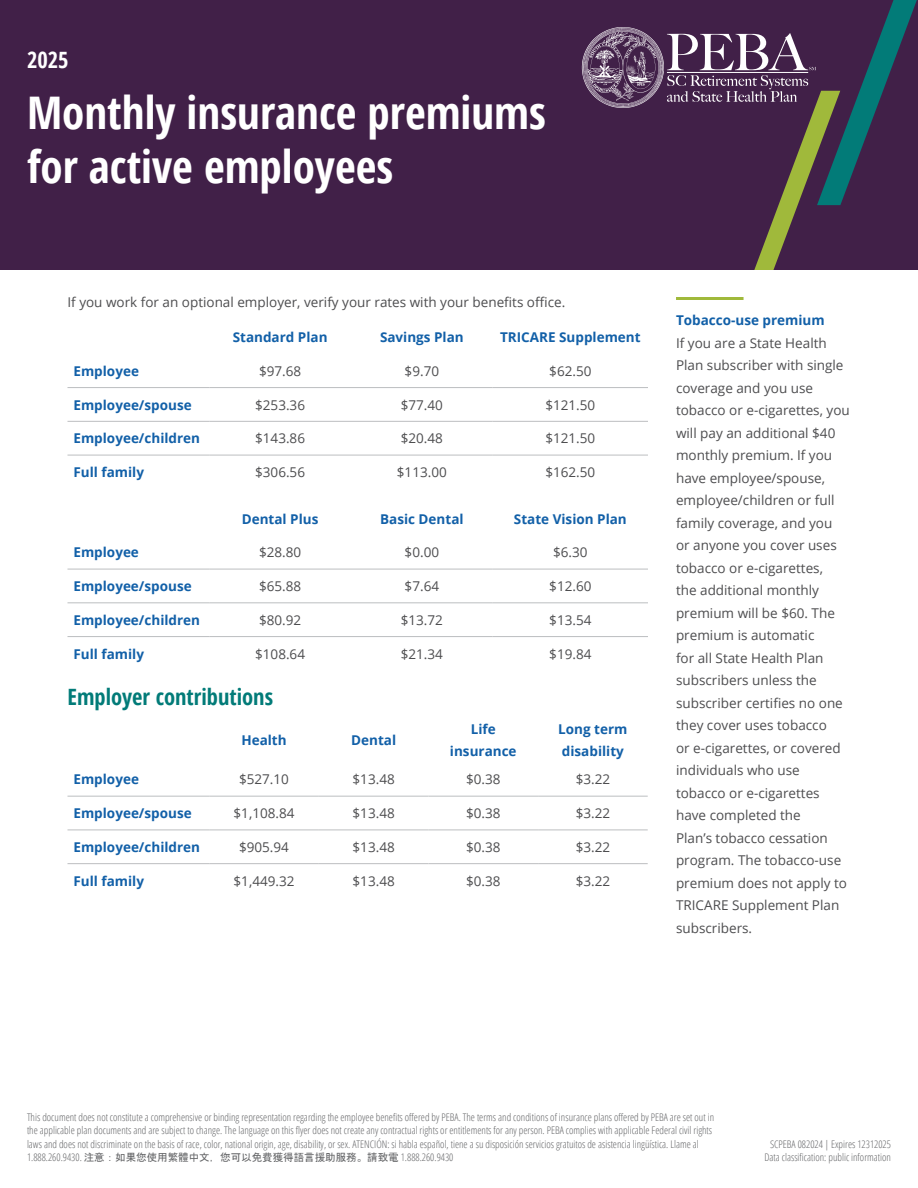
<style>
.page{position:relative;width:918px;height:1188px;background:#fff}
.page>*{position:absolute;margin:0;border:0;box-sizing:border-box;transform-origin:0 0}
.t1{font:700 condensed 45px/54px "Open Sans";color:#fff}
.t2{font:700 condensed 22.5px "Open Sans";color:#027b78}
.t3{font:700 condensed 22.5px "Open Sans";color:#fff}
.t4{font:13.5px/22.5px "Open Sans";color:#4d4d4f}
.t5{font:700 13.5px/22.5px "Open Sans";color:#1260a8;text-align:center}
.t6{font:300 condensed 10.5px/13.5px "Open Sans";color:#636466}
.t7{font:10.5px "MS Gothic";color:#636466}
.s1{font-family:"Open Sans";font-weight:300;font-stretch:condensed}
</style>
<div class="page">
<div style="left:0;top:0;width:918px;height:270px;background:#412048"></div>
<svg style="left:582px;top:0;width:335px;height:270px"></svg>
<hr style="left:68px;top:387px;width:141px;height:1px;background:#bcbec0">
<hr style="left:209px;top:387px;width:142px;height:1px;background:#bcbec0">
<hr style="left:351px;top:387px;width:142px;height:1px;background:#bcbec0">
<hr style="left:493px;top:387px;width:155px;height:1px;background:#bcbec0">
<hr style="left:68px;top:421px;width:141px;height:1px;background:#bcbec0">
<hr style="left:209px;top:421px;width:142px;height:1px;background:#bcbec0">
<hr style="left:351px;top:421px;width:142px;height:1px;background:#bcbec0">
<hr style="left:493px;top:421px;width:155px;height:1px;background:#bcbec0">
<hr style="left:68px;top:455px;width:141px;height:1px;background:#bcbec0">
<hr style="left:209px;top:455px;width:142px;height:1px;background:#bcbec0">
<hr style="left:351px;top:455px;width:142px;height:1px;background:#bcbec0">
<hr style="left:493px;top:455px;width:155px;height:1px;background:#bcbec0">
<hr style="left:68px;top:569px;width:141px;height:1px;background:#bcbec0">
<hr style="left:209px;top:569px;width:142px;height:1px;background:#bcbec0">
<hr style="left:351px;top:569px;width:142px;height:1px;background:#bcbec0">
<hr style="left:493px;top:569px;width:155px;height:1px;background:#bcbec0">
<hr style="left:68px;top:602px;width:141px;height:1px;background:#bcbec0">
<hr style="left:209px;top:602px;width:142px;height:1px;background:#bcbec0">
<hr style="left:351px;top:602px;width:142px;height:1px;background:#bcbec0">
<hr style="left:493px;top:602px;width:155px;height:1px;background:#bcbec0">
<hr style="left:68px;top:636px;width:141px;height:1px;background:#bcbec0">
<hr style="left:209px;top:636px;width:142px;height:1px;background:#bcbec0">
<hr style="left:351px;top:636px;width:142px;height:1px;background:#bcbec0">
<hr style="left:493px;top:636px;width:155px;height:1px;background:#bcbec0">
<hr style="left:68px;top:796px;width:141px;height:1px;background:#bcbec0">
<hr style="left:209px;top:796px;width:110px;height:1px;background:#bcbec0">
<hr style="left:319px;top:796px;width:109px;height:1px;background:#bcbec0">
<hr style="left:428px;top:796px;width:110px;height:1px;background:#bcbec0">
<hr style="left:538px;top:796px;width:110px;height:1px;background:#bcbec0">
<hr style="left:68px;top:830px;width:141px;height:1px;background:#bcbec0">
<hr style="left:209px;top:830px;width:110px;height:1px;background:#bcbec0">
<hr style="left:319px;top:830px;width:109px;height:1px;background:#bcbec0">
<hr style="left:428px;top:830px;width:110px;height:1px;background:#bcbec0">
<hr style="left:538px;top:830px;width:110px;height:1px;background:#bcbec0">
<hr style="left:68px;top:863px;width:141px;height:1px;background:#bcbec0">
<hr style="left:209px;top:863px;width:110px;height:1px;background:#bcbec0">
<hr style="left:319px;top:863px;width:109px;height:1px;background:#bcbec0">
<hr style="left:428px;top:863px;width:110px;height:1px;background:#bcbec0">
<hr style="left:538px;top:863px;width:110px;height:1px;background:#bcbec0">
<hr style="left:676px;top:297px;width:68px;height:3px;background:#a0b93b">
<h2 class="t3" style="left:27px;top:44px;width:43px">2025</h2>
<h1 class="t1" style="left:27px;top:84px;width:521px">Monthly insurance premiums for active employees</h1>
<p class="t4" style="left:68px;top:291px;width:499px">If you work for an optional employer, verify your rates with your benefits office.</p>
<p class="t5" style="left:233px;top:326px;width:96px">Standard Plan</p>
<p class="t5" style="left:380px;top:326px;width:85px">Savings Plan</p>
<p class="t5" style="left:500px;top:326px;width:142px">TRICARE Supplement</p>
<p class="t5" style="left:74px;top:359px;width:67px">Employee</p>
<p class="t4" style="left:259px;top:359px;width:44px">$97.68</p>
<p class="t4" style="left:405px;top:359px;width:36px">$9.70</p>
<p class="t4" style="left:549px;top:359px;width:44px">$62.50</p>
<p class="t5" style="left:74px;top:393px;width:120px">Employee/spouse</p>
<p class="t4" style="left:255px;top:393px;width:51px">$253.36</p>
<p class="t4" style="left:401px;top:393px;width:44px">$77.40</p>
<p class="t4" style="left:545px;top:393px;width:51px">$121.50</p>
<p class="t5" style="left:74px;top:427px;width:128px">Employee/children</p>
<p class="t4" style="left:255px;top:427px;width:51px">$143.86</p>
<p class="t4" style="left:401px;top:427px;width:44px">$20.48</p>
<p class="t4" style="left:545px;top:427px;width:51px">$121.50</p>
<p class="t5" style="left:74px;top:461px;width:72px">Full family</p>
<p class="t4" style="left:255px;top:461px;width:51px">$306.56</p>
<p class="t4" style="left:397px;top:461px;width:51px">$113.00</p>
<p class="t4" style="left:545px;top:461px;width:51px">$162.50</p>
<p class="t5" style="left:242px;top:507px;width:78px">Dental Plus</p>
<p class="t5" style="left:380px;top:507px;width:85px">Basic Dental</p>
<p class="t5" style="left:514px;top:507px;width:114px">State Vision Plan</p>
<p class="t5" style="left:74px;top:541px;width:67px">Employee</p>
<p class="t4" style="left:259px;top:541px;width:44px">$28.80</p>
<p class="t4" style="left:405px;top:541px;width:36px">$0.00</p>
<p class="t4" style="left:553px;top:541px;width:36px">$6.30</p>
<p class="t5" style="left:74px;top:575px;width:120px">Employee/spouse</p>
<p class="t4" style="left:259px;top:575px;width:44px">$65.88</p>
<p class="t4" style="left:405px;top:575px;width:36px">$7.64</p>
<p class="t4" style="left:549px;top:575px;width:44px">$12.60</p>
<p class="t5" style="left:74px;top:608px;width:128px">Employee/children</p>
<p class="t4" style="left:259px;top:608px;width:44px">$80.92</p>
<p class="t4" style="left:401px;top:608px;width:44px">$13.72</p>
<p class="t4" style="left:549px;top:608px;width:44px">$13.54</p>
<p class="t5" style="left:74px;top:642px;width:72px">Full family</p>
<p class="t4" style="left:255px;top:642px;width:51px">$108.64</p>
<p class="t4" style="left:401px;top:642px;width:44px">$21.34</p>
<p class="t4" style="left:549px;top:642px;width:44px">$19.84</p>
<h2 class="t2" style="left:68px;top:681px;width:207px">Employer contributions</h2>
<p class="t5" style="left:241px;top:729px;width:47px">Health</p>
<p class="t5" style="left:351px;top:729px;width:46px">Dental</p>
<p class="t5" style="left:450px;top:717px;width:68px">Life insurance</p>
<p class="t5" style="left:558px;top:717px;width:71px;text-align:left">Long term disability</p>
<p class="t5" style="left:74px;top:768px;width:67px">Employee</p>
<p class="t4" style="left:239px;top:768px;width:51px">$527.10</p>
<p class="t4" style="left:353px;top:768px;width:44px">$13.48</p>
<p class="t4" style="left:466px;top:768px;width:36px">$0.38</p>
<p class="t4" style="left:576px;top:768px;width:36px">$3.22</p>
<p class="t5" style="left:74px;top:802px;width:120px">Employee/spouse</p>
<p class="t4" style="left:234px;top:802px;width:62px">$1,108.84</p>
<p class="t4" style="left:353px;top:802px;width:44px">$13.48</p>
<p class="t4" style="left:466px;top:802px;width:36px">$0.38</p>
<p class="t4" style="left:576px;top:802px;width:36px">$3.22</p>
<p class="t5" style="left:74px;top:835px;width:128px">Employee/children</p>
<p class="t4" style="left:239px;top:835px;width:51px">$905.94</p>
<p class="t4" style="left:353px;top:835px;width:44px">$13.48</p>
<p class="t4" style="left:466px;top:835px;width:36px">$0.38</p>
<p class="t4" style="left:576px;top:835px;width:36px">$3.22</p>
<p class="t5" style="left:74px;top:869px;width:72px">Full family</p>
<p class="t4" style="left:234px;top:869px;width:62px">$1,449.32</p>
<p class="t4" style="left:353px;top:869px;width:44px">$13.48</p>
<p class="t4" style="left:466px;top:869px;width:36px">$0.38</p>
<p class="t4" style="left:576px;top:869px;width:36px">$3.22</p>
<p class="t5" style="left:676px;top:309px;width:150px">Tobacco-use premium</p>
<p class="t4" style="left:676px;top:331px;width:175px">If you are a State Health<br>Plan subscriber with single coverage and you use tobacco or e-cigarettes, you will pay an additional $40 monthly premium. If you have employee/spouse, employee/children or full family coverage, and you<br>or anyone you cover uses tobacco or e-cigarettes,<br>the additional monthly premium will be $60. The premium is automatic<br>for all State Health Plan subscribers unless the subscriber certifies no one they cover uses tobacco<br>or e-cigarettes, or covered individuals who use tobacco or e-cigarettes have completed the<br>Plan’s tobacco cessation program. The tobacco-use premium does not apply to<br>TRICARE Supplement Plan subscribers.</p>
<p class="t6" style="left:27px;top:1110px;width:689px">This document does not constitute a comprehensive or binding representation regarding the employee benefits offered by PEBA. The terms and conditions of insurance plans offered by PEBA are set out in the applicable plan documents and are subject to change. The language on this flyer does not create any contractual rights or entitlements for any person. PEBA complies with applicable Federal civil rights laws and does not discriminate on the basis of race, color, national origin, age, disability, or sex. ATENCIÓN: si habla español, tiene a su disposición servicios gratuitos de asistencia lingüística. Llame al</p>
<p class="t7" style="left:27px;top:1152px;width:428px"><span class="s1">1.888.260.9430.</span> 注意：如果您使用繁體中文，您可以免費獲得語言援助服務。請致電 <span class="s1">1.888.260.9430</span></p>
<p class="t6" style="left:764px;top:1137px;width:128px;text-align:center">SCPEBA 082024 | Expires 12312025<br>Data classification: public information</p>
</div>
